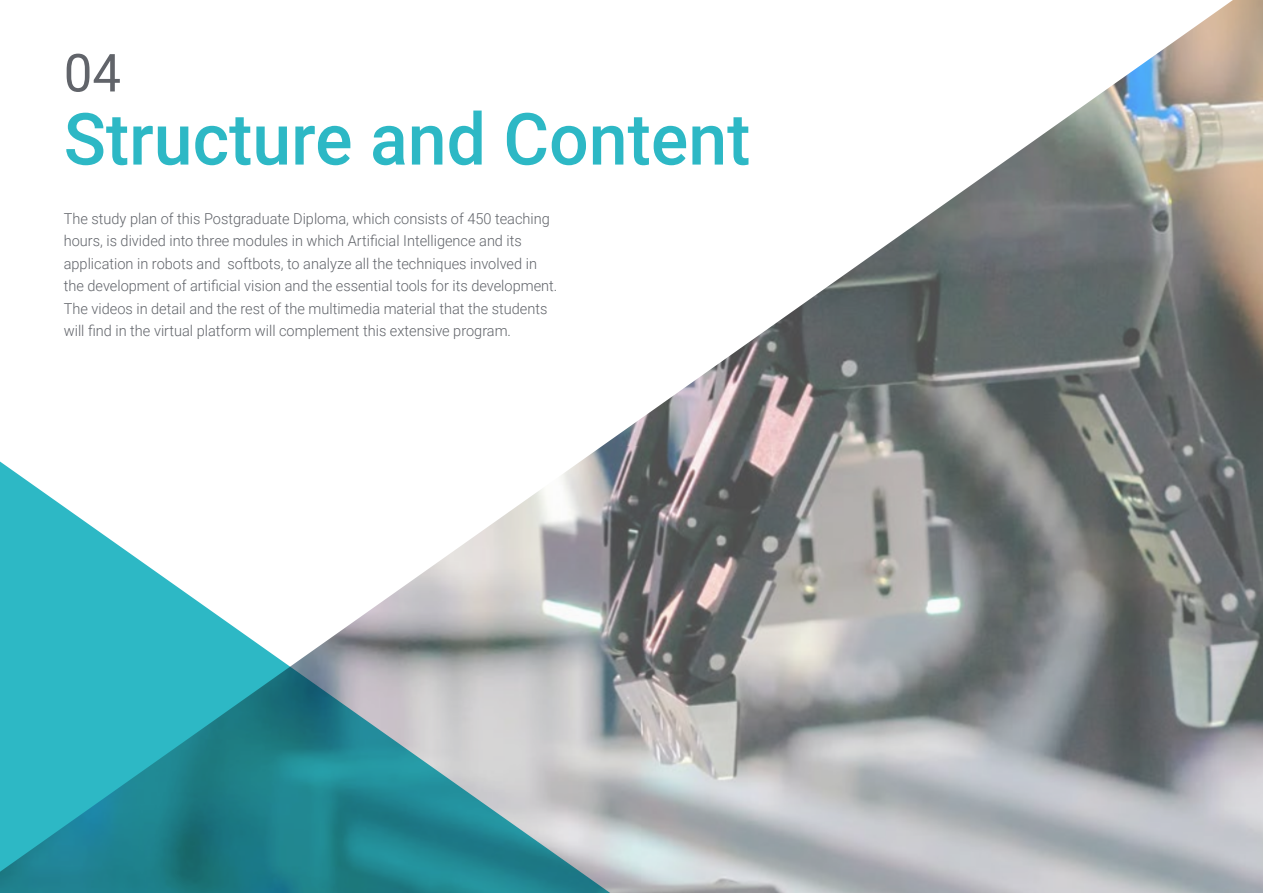
<style>
.page{position:relative;width:1263px;height:893px;background:#fff}
.page>*{position:absolute;margin:0;border:0;box-sizing:border-box;transform-origin:0 0}
.t1{font:500 72px "Roboto";color:#2db8c5}
.t2{font:52.5px "Roboto";color:#61646a}
.t3{font:300 15px/22.5px "Roboto";color:#61646a}
</style>
<div class="page">
<img style="left:602px;top:0;width:661px;height:893px">
<svg style="left:0;top:446px;width:640px;height:447px"></svg>
<h2 class="t2" style="left:64px;top:36px;width:59px">04</h2>
<h1 class="t1" style="left:64px;top:89px;width:688px">Structure and Content</h1>
<p class="t3" style="left:64px;top:207px;width:495px">The study plan of this Postgraduate Diploma, which consists of 450 teaching hours, is divided into three modules in which Artificial Intelligence and its application in robots and softbots, to analyze all the techniques involved in the development of artificial vision and the essential tools for its development.<br>The videos in detail and the rest of the multimedia material that the students will find in the virtual platform will complement this extensive program.</p>
</div>
